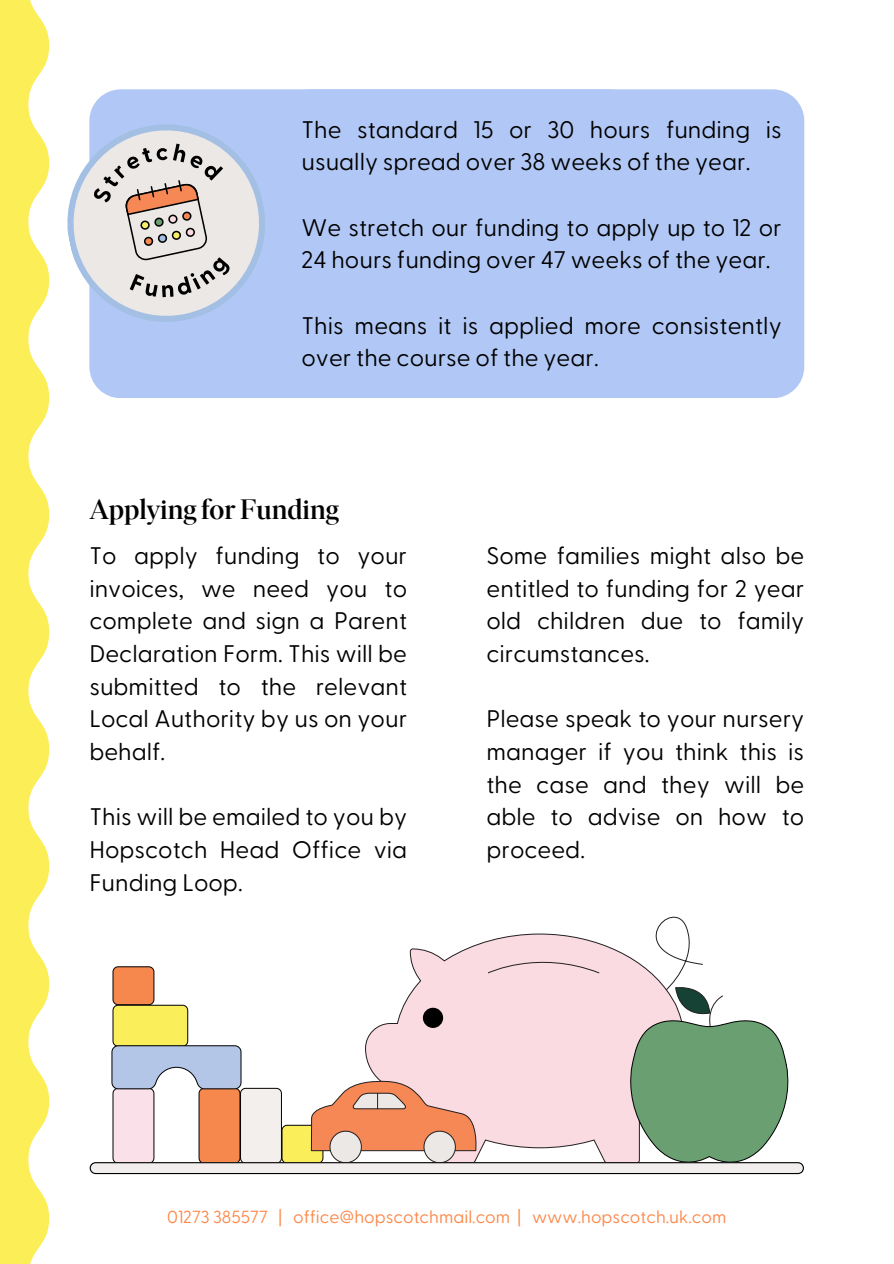
<style>
.page{position:relative;width:894px;height:1264px;background:#fff}
.page>*{position:absolute;margin:0;border:0;box-sizing:border-box;transform-origin:0 0}
.t1{font:500 28.5px "Ivar Display";color:#000}
.t2{font:24px/32.7px "Greycliff CF";color:#000;text-align:justify}
.t3{font:17.55px "Greycliff CF";color:#fd884a}
</style>
<div class="page">
<div style="left:89px;top:89px;width:551px;height:309px;background:#b1c8f6;border-radius:32px"></div>
<div style="left:279px;top:89px;width:524px;height:309px;background:#b1c8f6;border-radius:32px"></div>
<svg style="left:49px;top:106px;width:216px;height:234px"></svg>
<svg style="left:92px;top:142px;width:140px;height:157px"></svg>
<svg style="left:89px;top:916px;width:715px;height:258px"></svg>
<svg style="left:0;top:0;width:49px;height:1263px;fill:#fbee57"></svg>
<p class="t2" style="left:301px;top:111px;width:481px">The standard 15 or 30 hours funding is usually spread over 38 weeks of the year.</p>
<h2 class="t2" style="left:301px;top:209px;width:481px">We stretch our funding to apply up to 12 or<br>24 hours funding over 47 weeks of the year.</h2>
<h2 class="t2" style="left:301px;top:307px;width:481px">This means it is applied more consistently over the course of the year.</h2>
<h2 class="t1" style="left:89px;top:497px;width:251px">Applying for Funding</h2>
<h2 class="t2" style="left:89px;top:538px;width:319px">To apply funding to your invoices, we need you to complete and sign a Parent Declaration Form. This will be submitted to the relevant Local Authority by us on your behalf.</h2>
<p class="t2" style="left:89px;top:799px;width:319px">This will be emailed to you by Hopscotch Head Office via Funding Loop.</p>
<h1 class="t2" style="left:486px;top:538px;width:319px">Some families might also be entitled to funding for 2 year old children due to family circumstances.</h1>
<h2 class="t2" style="left:486px;top:701px;width:319px">Please speak to your nursery manager if you think this is the case and they will be able to advise on how to proceed.</h2>
<h2 class="t3" style="left:167px;top:1205px;width:560px">01273 385577 | office@hopscotchmail.com | www.hopscotch.uk.com</h2>
</div>
